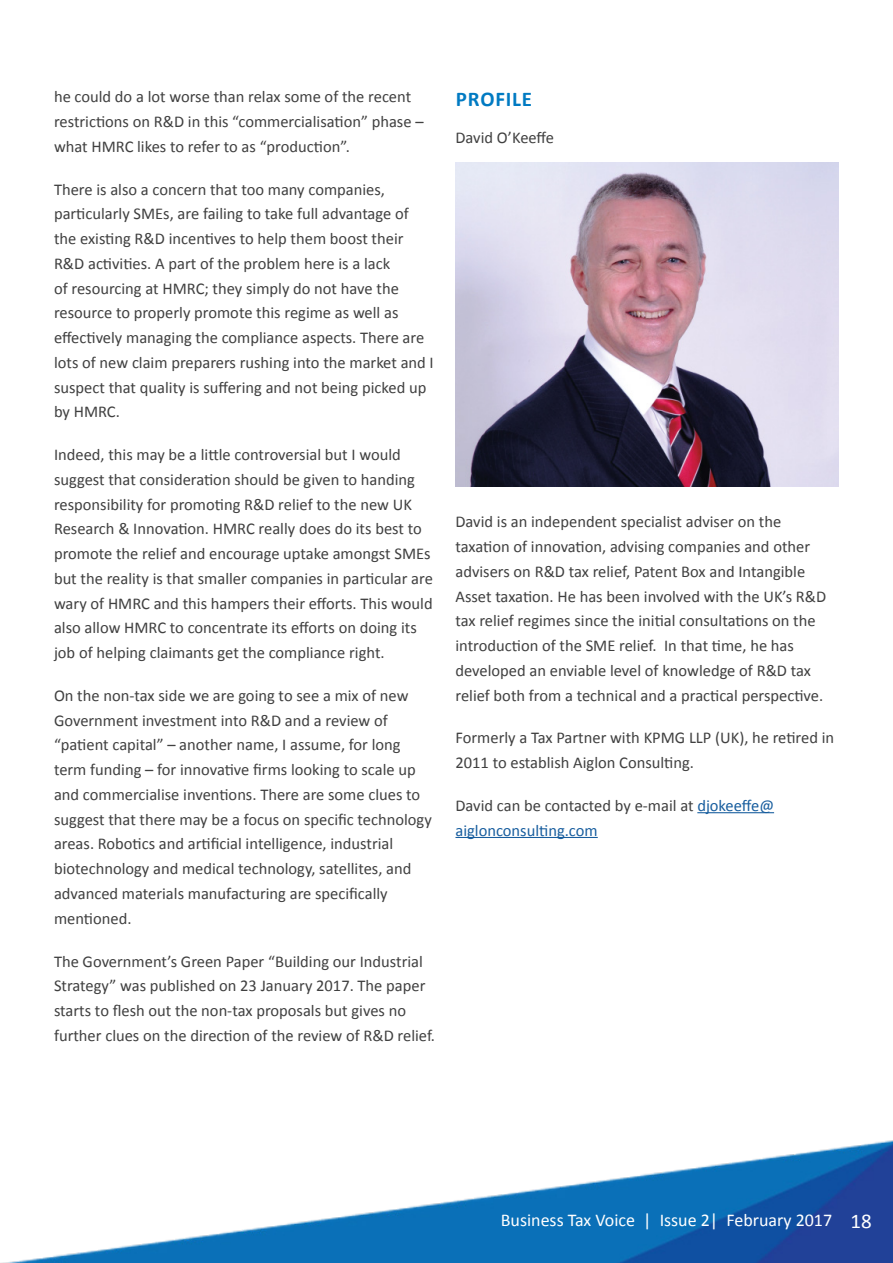
<style>
.page{position:relative;width:893px;height:1263px;background:#fff}
.page>*{position:absolute;margin:0;border:0;box-sizing:border-box;transform-origin:0 0}
.t1{font:700 21px "Calibri";letter-spacing:.04em;color:#007ac2}
.t2{font:18px "Calibri";color:#fff}
.t3{font:16.5px/24.8px "Calibri";color:#404040}
.t4{font:16.5px/24.8px "Calibri";color:#175d9e}
.s1{color:#404040}
.s2{font-size:21px}
</style>
<div class="page">
<img style="left:0;top:1142px;width:879px;height:121px">
<img style="left:879px;top:1140px;width:14px;height:123px">
<hr style="left:697px;top:812px;width:77px;height:1px;background:#175d9e">
<hr style="left:455px;top:837px;width:143px;height:1px;background:#175d9e">
<img style="left:455px;top:162px;width:384px;height:324px">
<p class="t3" style="left:54px;top:86px;width:371px">he could do a lot worse than relax some of the recent restrictions on R&amp;D in this “commercialisation” phase – what HMRC likes to refer to as “production”.</p>
<p class="t3" style="left:54px;top:178px;width:381px">There is also a concern that too many companies, particularly SMEs, are failing to take full advantage of the existing R&amp;D incentives to help them boost their R&amp;D activities. A part of the problem here is a lack<br>of resourcing at HMRC; they simply do not have the resource to properly promote this regime as well as effectively managing the compliance aspects. There are lots of new claim preparers rushing into the market and I suspect that quality is suffering and not being picked up by HMRC.</p>
<p class="t3" style="left:54px;top:444px;width:380px">Indeed, this may be a little controversial but I would suggest that consideration should be given to handing responsibility for promoting R&amp;D relief to the new UK Research &amp; Innovation. HMRC really does do its best to promote the relief and encourage uptake amongst SMEs but the reality is that smaller companies in particular are wary of HMRC and this hampers their efforts. This would also allow HMRC to concentrate its efforts on doing its job of helping claimants get the compliance right.</p>
<p class="t3" style="left:54px;top:684px;width:379px">On the non-tax side we are going to see a mix of new Government investment into R&amp;D and a review of “patient capital” – another name, I assume, for long term funding – for innovative firms looking to scale up and commercialise inventions. There are some clues to suggest that there may be a focus on specific technology areas. Robotics and artificial intelligence, industrial biotechnology and medical technology, satellites, and advanced materials manufacturing are specifically mentioned.</p>
<p class="t3" style="left:54px;top:950px;width:383px">The Government’s Green Paper “Building our Industrial Strategy” was published on 23 January 2017. The paper starts to flesh out the non-tax proposals but gives no further clues on the direction of the review of R&amp;D relief.</p>
<p class="t1" style="left:456px;top:90px;width:78px">PROFILE</p>
<p class="t3" style="left:455px;top:126px;width:100px">David O’Keeffe</p>
<p class="t3" style="left:455px;top:511px;width:372px">David is an independent specialist adviser on the taxation of innovation, advising companies and other advisers on R&amp;D tax relief, Patent Box and Intangible Asset taxation. He has been involved with the UK’s R&amp;D tax relief regimes since the initial consultations on the introduction of the SME relief. In that time, he has developed an enviable level of knowledge of R&amp;D tax relief both from a technical and a practical perspective.</p>
<p class="t3" style="left:455px;top:727px;width:380px">Formerly a Tax Partner with KPMG LLP (UK), he retired in<br>2011 to establish Aiglon Consulting.</p>
<p class="t4" style="left:455px;top:794px;width:320px"><span class="s1">David can be contacted by e-mail at</span> djokeeffe@ aiglonconsulting.com</p>
<p class="t2" style="left:501px;top:1213px;width:372px">Business Tax Voice | Issue 2| February 2017 <span class="s2">18</span></p>
</div>
